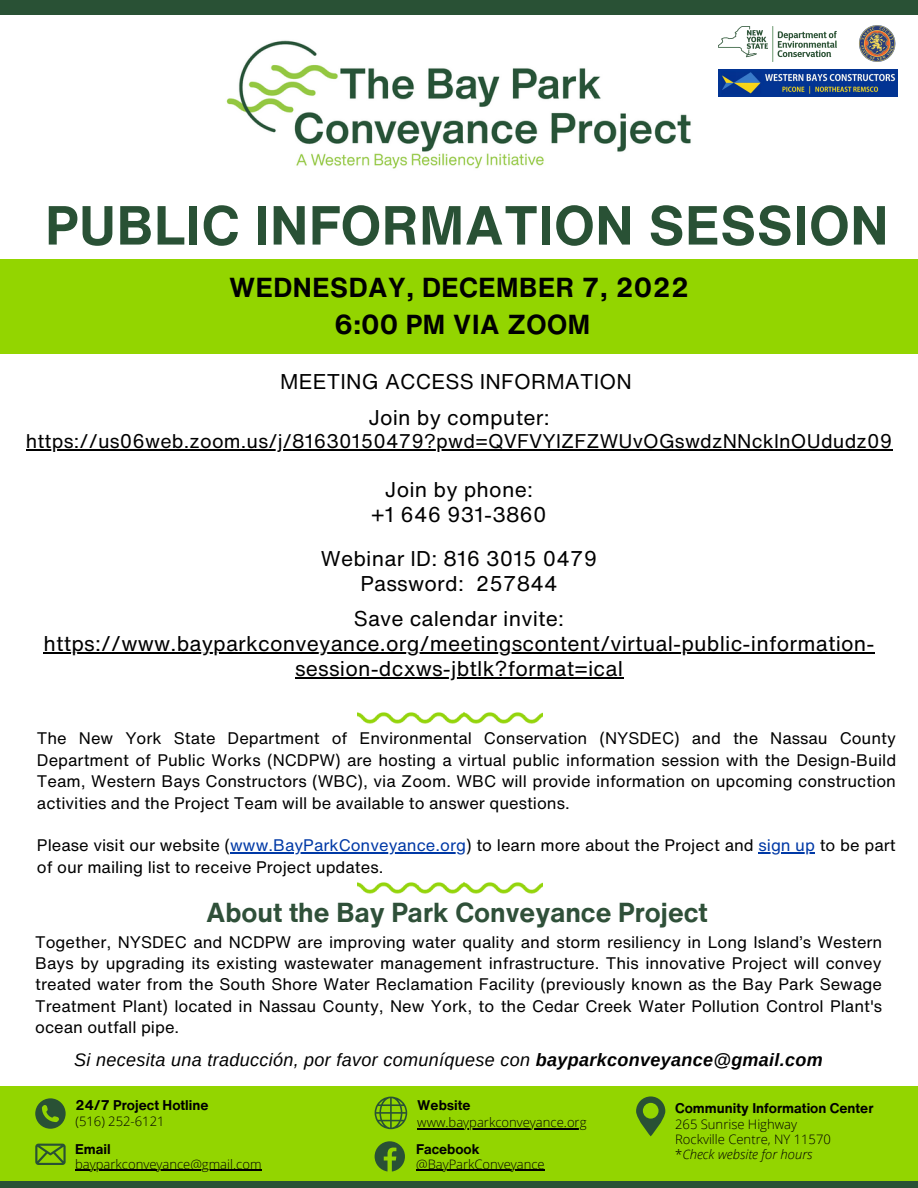
<style>
.page{position:relative;width:918px;height:1188px;background:#fff}
.page>*{position:absolute;margin:0;border:0;box-sizing:border-box;transform-origin:0 0}
.t1{font:700 54px "Helvetica Now Text";letter-spacing:.015em;color:#295135}
.t2{font:700 27px/37.2px "Helvetica Now Text";letter-spacing:.02em;color:#000;text-align:center}
.t3{font:700 27px "Helvetica Now Text";color:#2f5039}
.t4{font:21px/24.8px "Helvetica Now Text";letter-spacing:.01em;color:#000;text-align:center}
.t5{font:19.5px "Helvetica Now Text";letter-spacing:.01em;color:#000}
.t6{font:italic 18px "Arimo";letter-spacing:.02em;color:#000}
.t7{font:16.5px/21.3px "Helvetica Now Text";color:#000;text-align:justify}
.t8{font:700 13.8px "Helvetica Now Text";color:#000}
.t9{font:300 13.05px/15.1px "Open Sans";color:#000}
.s1{color:#0039a6}
.s2{font-weight:700}
.s3{font-style:italic}
</style>
<div class="page">
<img style="left:718px;top:26px;width:118px;height:35px">
<div style="left:0;top:1086px;width:918px;height:102px;background:#93d500"></div>
<img style="left:859px;top:25px;width:36px;height:36px">
<div style="left:0;top:1182px;width:918px;height:6px;background:#295135"></div>
<div style="left:0;top:0;width:918px;height:14px;background:#295135"></div>
<img style="left:226px;top:40px;width:465px;height:129px">
<div style="left:0;top:260px;width:918px;height:94px;background:#93d500"></div>
<img style="left:357px;top:882px;width:185px;height:12px">
<img style="left:357px;top:712px;width:185px;height:12px">
<svg style="left:35px;top:1098px;width:31px;height:31px"></svg>
<svg style="left:35px;top:1144px;width:31px;height:21px"></svg>
<hr style="left:75px;top:1170px;width:187px;height:1px;background:#000">
<svg style="left:375px;top:1097px;width:32px;height:32px"></svg>
<hr style="left:417px;top:1128px;width:170px;height:1px;background:#000">
<svg style="left:375px;top:1141px;width:30px;height:31px"></svg>
<hr style="left:416px;top:1170px;width:129px;height:1px;background:#000">
<svg style="left:636px;top:1096px;width:29px;height:40px"></svg>
<img style="left:718px;top:70px;width:179px;height:27px">
<hr style="left:26px;top:449px;width:867px;height:2px;background:#000">
<hr style="left:43px;top:653px;width:832px;height:1px;background:#000">
<hr style="left:295px;top:677px;width:328px;height:2px;background:#000">
<hr style="left:230px;top:852px;width:236px;height:2px;background:#0039a6">
<hr style="left:759px;top:852px;width:56px;height:2px;background:#0039a6">
<h1 class="t1" style="left:45px;top:185px;width:845px">PUBLIC INFORMATION SESSION</h1>
<h2 class="t2" style="left:229px;top:269px;width:461px">WEDNESDAY, DECEMBER 7, 2022<br>6:00 PM VIA ZOOM</h2>
<p class="t4" style="left:280px;top:364px;width:353px;line-height:35.2px">MEETING ACCESS INFORMATION<br>Join by computer:</p>
<p class="t5" style="left:26px;top:426px;width:868px">https://us06web.zoom.us/j/81630150479?pwd=QVFVYlZFZWUvOGswdzNNcklnOUdudz09</p>
<p class="t4" style="left:371px;top:477px;width:177px">Join by phone: +1 646 931-3860</p>
<p class="t4" style="left:321px;top:546px;width:278px">Webinar ID: 816 3015 0479<br>Password: 257844</p>
<p class="t4" style="left:43px;top:606px;width:833px">Save calendar invite: https://www.bayparkconveyance.org/meetingscontent/virtual-public-information&shy;session-dcxws-jbtlk?format=ical</p>
<p class="t7" style="left:37px;top:728px;width:861px">The New York State Department of Environmental Conservation (NYSDEC) and the Nassau County Department of Public Works (NCDPW) are hosting a virtual public information session with the Design-Build Team, Western Bays Constructors (WBC), via Zoom. WBC will provide information on upcoming construction activities and the Project Team will be available to answer questions.</p>
<p class="t7" style="left:37px;top:834px;width:860px">Please visit our website (<span class="s1">www.BayParkConveyance.org</span>) to learn more about the Project and <span class="s1">sign up</span> to be part of our mailing list to receive Project updates.</p>
<h2 class="t3" style="left:206px;top:892px;width:503px">About the Bay Park Conveyance Project</h2>
<p class="t7" style="left:35px;top:931px;width:849px">Together, NYSDEC and NCDPW are improving water quality and storm resiliency in Long Island’s Western Bays by upgrading its existing wastewater management infrastructure. This innovative Project will convey treated water from the South Shore Water Reclamation Facility (previously known as the Bay Park Sewage Treatment Plant) located in Nassau County, New York, to the Cedar Creek Water Pollution Control Plant's ocean outfall pipe.</p>
<p class="t6" style="left:74px;top:1049px;width:750px">Si necesita una traducción, por favor comuníquese con <span class="s2">bayparkconveyance@gmail.com</span></p>
<p class="t8" style="left:76px;top:1095px;width:135px">24/7 Project Hotline</p>
<p class="t9" style="left:76px;top:1113px;width:91px">(516) 252-6121</p>
<p class="t8" style="left:75px;top:1139px;width:37px">Email</p>
<p class="t9" style="left:75px;top:1156px;width:188px">bayparkconveyance@gmail.com</p>
<p class="t8" style="left:417px;top:1095px;width:55px">Website</p>
<p class="t9" style="left:417px;top:1114px;width:171px">www.bayparkconveyance.org</p>
<p class="t9" style="left:416px;top:1156px;width:130px">@BayParkConveyance</p>
<p class="t8" style="left:416px;top:1139px;width:65px">Facebook</p>
<p class="t8" style="left:675px;top:1097px;width:200px">Community Information Center</p>
<p class="t9" style="left:675px;top:1116px;width:157px">265 Sunrise Highway<br>Rockville Centre, NY 11570 *<span class="s3">Check website for hours</span></p>
</div>
